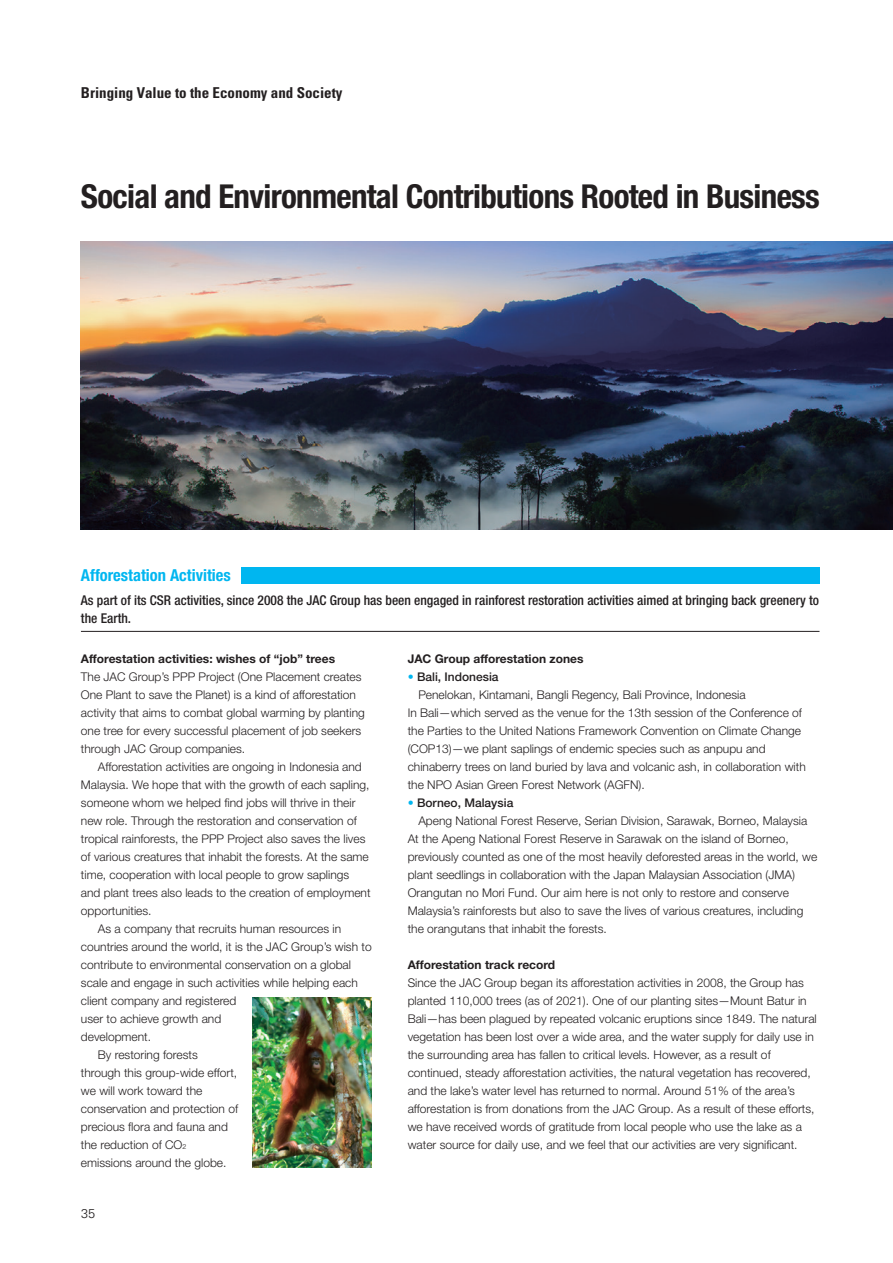
<style>
.page{position:relative;width:893px;height:1263px;background:#fff}
.page>*{position:absolute;margin:0;border:0;box-sizing:border-box;transform-origin:0 0}
.t1{font:700 condensed 33px "Helvetica Neue LT Std";letter-spacing:-.02em;color:#231f20}
.t2{font:700 condensed 16.5px "Helvetica Neue LT Std";color:#00b6f0}
.t3{font:700 condensed 15px "Univers LT Std";color:#231f20}
.t4{font:500 condensed 13.5px/18px "Helvetica Neue LT Std";color:#231f20}
.t5{font:300 12.75px "Univers LT Std";color:#231f20}
.t6{font:300 12px/18px "Helvetica Neue LT Std";color:#231f20}
.t7{font:700 12px "Helvetica Neue LT Std";color:#231f20}
.t8{font:500 12px "Helvetica Neue LT Std";color:#231f20}
.s1{font-size:7.05px}
.s2{color:#00b6f0}
</style>
<div class="page">
<img style="left:81px;top:241px;width:812px;height:288px">
<hr style="left:81px;top:631px;width:738px;height:1px;background:#231f20">
<div style="left:241px;top:568px;width:578px;height:16px;background:#00b6f0"></div>
<img style="left:253px;top:997px;width:119px;height:170px">
<p class="t3" style="left:81px;top:83px;width:263px">Bringing Value to the Economy and Society</p>
<h1 class="t1" style="left:81px;top:176px;width:740px">Social and Environmental Contributions Rooted in Business</h1>
<h2 class="t2" style="left:81px;top:565px;width:151px">Afforestation Activities</h2>
<p class="t4" style="left:81px;top:591px;width:740px">As part of its CSR activities, since 2008 the JAC Group has been engaged in rainforest restoration activities aimed at bringing back greenery to the Earth.</p>
<p class="t7" style="left:81px;top:651px;width:256px">Afforestation activities: wishes of “job” trees</p>
<p class="t6" style="left:81px;top:668px;width:285px">The JAC Group’s PPP Project (One Placement creates One Plant to save the Planet) is a kind of afforestation activity that aims to combat global warming by planting one tree for every successful placement of job seekers through JAC Group companies.</p>
<p class="t6" style="left:98px;top:758px;width:265px">Afforestation activities are ongoing in Indonesia and</p>
<p class="t6" style="left:81px;top:776px;width:290px">Malaysia. We hope that with the growth of each sapling,</p>
<p class="t6" style="left:81px;top:794px;width:276px">someone whom we helped find jobs will thrive in their</p>
<p class="t6" style="left:81px;top:812px;width:277px">new role. Through the restoration and conservation of</p>
<p class="t6" style="left:81px;top:830px;width:286px">tropical rainforests, the PPP Project also saves the lives</p>
<p class="t6" style="left:81px;top:848px;width:289px">of various creatures that inhabit the forests. At the same</p>
<p class="t6" style="left:81px;top:866px;width:270px">time, cooperation with local people to grow saplings</p>
<p class="t6" style="left:81px;top:884px;width:291px">and plant trees also leads to the creation of employment</p>
<p class="t6" style="left:81px;top:902px;width:72px">opportunities.</p>
<p class="t6" style="left:98px;top:920px;width:245px">As a company that recruits human resources in</p>
<p class="t6" style="left:81px;top:938px;width:292px">countries around the world, it is the JAC Group’s wish to</p>
<p class="t6" style="left:81px;top:956px;width:272px">contribute to environmental conservation on a global</p>
<p class="t6" style="left:81px;top:974px;width:278px">scale and engage in such activities while helping each</p>
<p class="t6" style="left:81px;top:992px;width:157px">client company and registered</p>
<p class="t6" style="left:81px;top:1010px;width:142px">user to achieve growth and</p>
<p class="t6" style="left:81px;top:1028px;width:72px">development.</p>
<p class="t6" style="left:98px;top:1046px;width:101px">By restoring forests</p>
<p class="t6" style="left:81px;top:1064px;width:158px">through this group-wide effort,</p>
<p class="t6" style="left:81px;top:1082px;width:123px">we will work toward the</p>
<p class="t6" style="left:81px;top:1100px;width:159px">conservation and protection of</p>
<p class="t6" style="left:81px;top:1118px;width:148px">precious flora and fauna and</p>
<p class="t6" style="left:81px;top:1136px;width:107px">the reduction of CO<span class="s1">2</span></p>
<p class="t6" style="left:81px;top:1154px;width:147px">emissions around the globe.</p>
<p class="t5" style="left:81px;top:1205px;width:16px">35</p>
<p class="t7" style="left:408px;top:651px;width:177px">JAC Group afforestation zones</p>
<p class="t8" style="left:408px;top:670px;width:92px"><span class="s2">•</span> Bali, Indonesia</p>
<p class="t6" style="left:418px;top:686px;width:329px">Penelokan, Kintamani, Bangli Regency, Bali Province, Indonesia</p>
<p class="t6" style="left:408px;top:704px;width:396px">In Bali—which served as the venue for the 13th session of the Conference of</p>
<p class="t6" style="left:408px;top:722px;width:395px">the Parties to the United Nations Framework Convention on Climate Change</p>
<p class="t6" style="left:408px;top:740px;width:359px">(COP13)—we plant saplings of endemic species such as anpupu and</p>
<p class="t6" style="left:408px;top:758px;width:400px">chinaberry trees on land buried by lava and volcanic ash, in collaboration with</p>
<p class="t6" style="left:408px;top:776px;width:238px">the NPO Asian Green Forest Network (AGFN).</p>
<p class="t8" style="left:408px;top:796px;width:107px"><span class="s2">•</span> Borneo, Malaysia</p>
<p class="t6" style="left:418px;top:812px;width:391px">Apeng National Forest Reserve, Serian Division, Sarawak, Borneo, Malaysia</p>
<p class="t6" style="left:408px;top:830px;width:383px">At the Apeng National Forest Reserve in Sarawak on the island of Borneo,</p>
<p class="t6" style="left:408px;top:848px;width:411px">previously counted as one of the most heavily deforested areas in the world, we</p>
<p class="t6" style="left:408px;top:866px;width:389px">plant seedlings in collaboration with the Japan Malaysian Association (JMA)</p>
<p class="t6" style="left:408px;top:884px;width:383px">Orangutan no Mori Fund. Our aim here is not only to restore and conserve</p>
<p class="t6" style="left:408px;top:902px;width:397px">Malaysia’s rainforests but also to save the lives of various creatures, including</p>
<p class="t6" style="left:408px;top:920px;width:201px">the orangutans that inhabit the forests.</p>
<p class="t7" style="left:408px;top:957px;width:149px">Afforestation track record</p>
<p class="t6" style="left:408px;top:974px;width:411px">Since the JAC Group began its afforestation activities in 2008, the Group has planted 110,000 trees (as of 2021). One of our planting sites—Mount Batur in Bali—has been plagued by repeated volcanic eruptions since 1849. The natural vegetation has been lost over a wide area, and the water supply for daily use in the surrounding area has fallen to critical levels. However, as a result of continued, steady afforestation activities, the natural vegetation has recovered, and the lake’s water level has returned to normal. Around 51% of the area’s afforestation is from donations from the JAC Group. As a result of these efforts, we have received words of gratitude from local people who use the lake as a water source for daily use, and we feel that our activities are very significant.</p>
</div>
